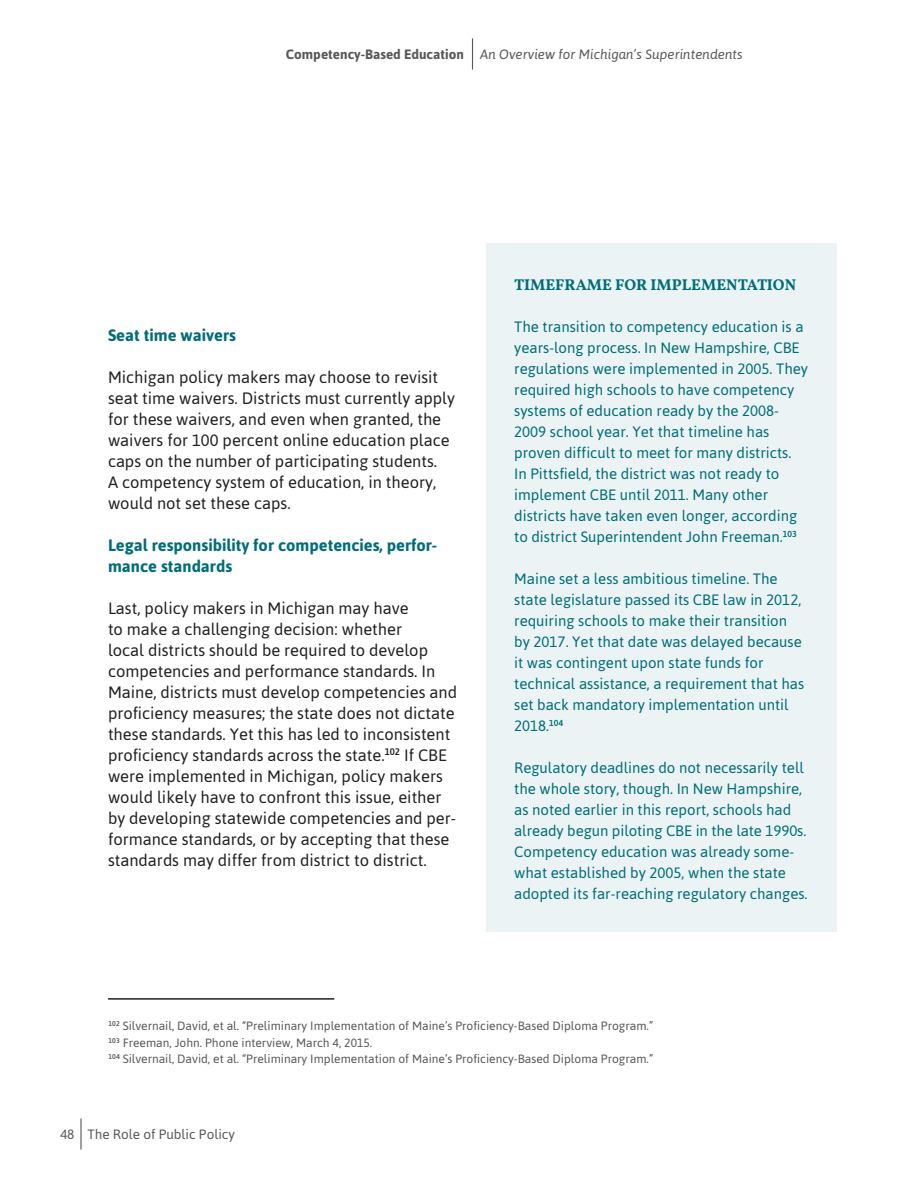
<style>
.page{position:relative;width:918px;height:1188px;background:#fff}
.page>*{position:absolute;margin:0;border:0;box-sizing:border-box;transform-origin:0 0}
.t1{font:16.5px/21px "Asap";color:#231f20}
.t2{font:700 16.5px/21px "Asap";color:#006d78}
.t3{font:600 15.75px "Vollkorn";color:#006d78}
.t4{font:15px/21px "Asap";color:#006d78}
.t5{font:italic 13.5px "Asap";color:#57585a}
.t6{font:13.5px "Asap";color:#57585a}
.t7{font:12px/16.5px "Asap";color:#57585a}
.s1{font-weight:700;font-style:normal}
</style>
<div class="page">
<hr style="left:472px;top:39px;width:1px;height:30px;background:#57585a">
<hr style="left:80px;top:1119px;width:2px;height:30px;background:#57585a">
<hr style="left:109px;top:998px;width:225px;height:2px;background:#231f20">
<div style="left:486px;top:243px;width:351px;height:689px;background:#ebf3f4"></div>
<p class="t5" style="left:286px;top:45px;width:459px"><span class="s1">Competency-Based Education</span> An Overview for Michigan’s Superintendents</p>
<p class="t2" style="left:108px;top:324px;width:130px">Seat time waivers</p>
<p class="t1" style="left:108px;top:366px;width:349px">Michigan policy makers may choose to revisit seat time waivers. Districts must currently apply for these waivers, and even when granted, the waivers for 100 percent online education place caps on the number of participating students.<br>A competency system of education, in theory, would not set these caps.</p>
<p class="t2" style="left:108px;top:534px;width:331px">Legal responsibility for competencies, perfor&shy;mance standards</p>
<p class="t1" style="left:108px;top:597px;width:350px">Last, policy makers in Michigan may have<br>to make a challenging decision: whether<br>local districts should be required to develop competencies and performance standards. In Maine, districts must develop competencies and proficiency measures; the state does not dictate these standards. Yet this has led to inconsistent proficiency standards across the state.<sup>102</sup> If CBE were implemented in Michigan, policy makers would likely have to confront this issue, either by developing statewide competencies and per&shy;formance standards, or by accepting that these standards may differ from district to district.</p>
<p class="t3" style="left:514px;top:274px;width:283px">TIMEFRAME FOR IMPLEMENTATION</p>
<p class="t4" style="left:514px;top:315px;width:295px">The transition to competency education is a years-long process. In New Hampshire, CBE regulations were implemented in 2005. They required high schools to have competency systems of education ready by the 2008- 2009 school year. Yet that timeline has proven difficult to meet for many districts.<br>In Pittsfield, the district was not ready to implement CBE until 2011. Many other districts have taken even longer, according to district Superintendent John Freeman.<sup>103</sup></p>
<p class="t4" style="left:514px;top:567px;width:292px">Maine set a less ambitious timeline. The state legislature passed its CBE law in 2012, requiring schools to make their transition by 2017. Yet that date was delayed because it was contingent upon state funds for technical assistance, a requirement that has set back mandatory implementation until 2018.<sup>104</sup></p>
<p class="t4" style="left:514px;top:756px;width:295px">Regulatory deadlines do not necessarily tell the whole story, though. In New Hampshire, as noted earlier in this report, schools had already begun piloting CBE in the late 1990s.<br>Competency education was already some&shy;what established by 2005, when the state adopted its far-reaching regulatory changes.</p>
<p class="t7" style="left:109px;top:1017px;width:546px"><sup>102</sup> Silvernail, David, et al. “Preliminary Implementation of Maine’s Proficiency-Based Diploma Program.”<br><sup>103</sup> Freeman, John. Phone interview, March 4, 2015.<br><sup>104</sup> Silvernail, David, et al. “Preliminary Implementation of Maine’s Proficiency-Based Diploma Program.”</p>
<p class="t6" style="left:60px;top:1125px;width:176px">48 The Role of Public Policy</p>
</div>
